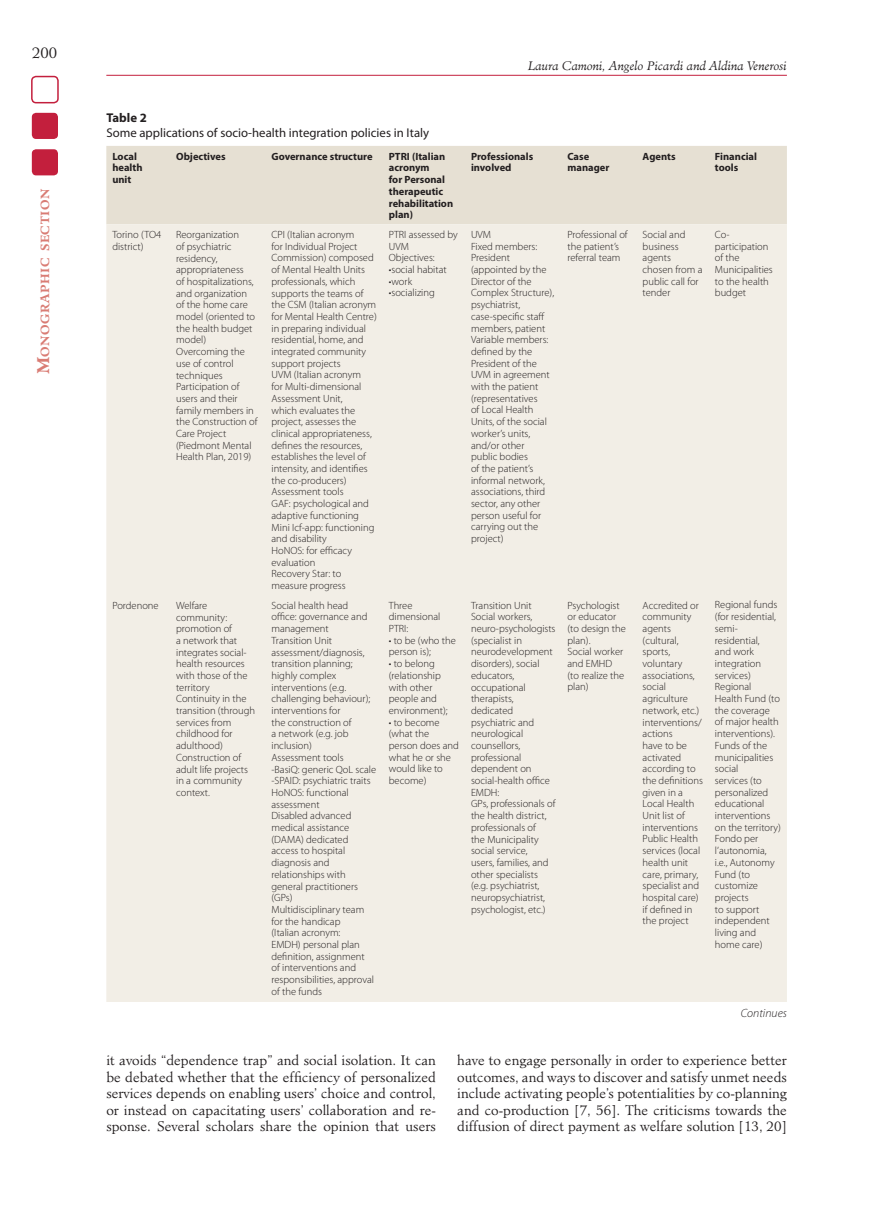
<style>
.page{position:relative;width:872px;height:1212px;background:#fff}
.page>*{position:absolute;margin:0;border:0;box-sizing:border-box;transform-origin:0 0}
.t1{font:300 15px "Minister Std";color:#231f20}
.t2{font:300 13.5px/16.5px "Minister Std";color:#231f20;text-align:justify}
.t3{font:12.75px "Myriad Pro";color:#231f20}
.t4{font:700 12.75px "Myriad Pro";color:#231f20}
.t5{font:italic 300 12px "Minister Std";color:#231f20}
.t6{font:italic 300 12px "Myriad Pro";color:#231f20}
.t7{font:700 11.55px "Minister Std";letter-spacing:.045em;color:#d97c74}
.t8{font:300 10.5px/11.7px "Myriad Pro";color:#231f20}
.t9{font:700 10.5px/11.7px "Myriad Pro";color:#231f20}
.s1{font-size:16.5px}
</style>
<div class="page">
<hr style="left:106px;top:75px;width:681px;height:1px;background:#c31f3d">
<div style="left:31px;top:76px;width:28px;height:27px;border:2px solid #c31f3d;border-radius:4px"></div>
<div style="left:32px;top:113px;width:26px;height:26px;background:#c31f3d;border-radius:4px"></div>
<div style="left:32px;top:149px;width:26px;height:26px;background:#c31f3d;border-radius:4px"></div>
<div style="left:106px;top:146px;width:681px;height:78px;background:#e6e0d3"></div>
<div style="left:106px;top:224px;width:681px;height:778px;background:#f2eee6"></div>
<h1 class="t1" style="left:32px;top:44px;width:27px">200</h1>
<p class="t7" style="left:38px;top:374px;width:187px;rotate:-90deg"><span class="s1">M</span>onographic section</p>
<p class="t5" style="left:528px;top:58px;width:260px">Laura Camoni, Angelo Picardi and Aldina Venerosi</p>
<p class="t4" style="left:106px;top:111px;width:42px">Table 2</p>
<p class="t3" style="left:106px;top:126px;width:324px">Some applications of socio-health integration policies in Italy</p>
<p class="t9" style="left:112px;top:151px;width:32px">Local health unit</p>
<p class="t9" style="left:176px;top:150px;width:51px">Objectives</p>
<p class="t9" style="left:271px;top:150px;width:103px">Governance structure</p>
<p class="t9" style="left:389px;top:150px;width:66px">PTRI (Italian acronym<br>for Personal therapeutic rehabilitation plan)</p>
<p class="t9" style="left:471px;top:150px;width:64px">Professionals involved</p>
<p class="t9" style="left:567px;top:150px;width:43px">Case manager</p>
<p class="t9" style="left:642px;top:150px;width:34px">Agents</p>
<p class="t9" style="left:715px;top:150px;width:44px">Financial tools</p>
<p class="t8" style="left:112px;top:229px;width:50px">Torino (TO4 district)</p>
<p class="t8" style="left:176px;top:229px;width:83px">Reorganization<br>of psychiatric residency, appropriateness<br>of hospitalizations, and organization of the home care model (oriented to the health budget model)<br>Overcoming the use of control techniques<br>Participation of users and their family members in the Construction of<br>Care Project (Piedmont Mental<br>Health Plan, 2019)</p>
<p class="t8" style="left:271px;top:229px;width:107px">CPI (Italian acronym<br>for Individual Project<br>Commission) composed of Mental Health Units professionals, which supports the teams of the CSM (Italian acronym for Mental Health Centre) in preparing individual residential, home, and integrated community support projects<br>UVM (Italian acronym<br>for Multi-dimensional<br>Assessment Unit,<br>which evaluates the project, assesses the clinical appropriateness, defines the resources, establishes the level of intensity, and identifies the co-producers)<br>Assessment tools<br>GAF: psychological and adaptive functioning<br>Mini Icf-app: functioning and disability<br>HoNOS: for efficacy evaluation<br>Recovery Star: to measure progress</p>
<p class="t8" style="left:389px;top:229px;width:70px">PTRI assessed by<br>UVM<br>Objectives:</p>
<p class="t8" style="left:471px;top:229px;width:85px">UVM<br>Fixed members:<br>President (appointed by the<br>Director of the<br>Complex Structure), psychiatrist, case-specific staff members, patient<br>Variable members: defined by the<br>President of the<br>UVM in agreement with the patient (representatives<br>of Local Health<br>Units, of the social worker’s units, and/or other<br>public bodies<br>of the patient’s informal network, associations, third sector, any other person useful for carrying out the project)</p>
<p class="t8" style="left:567px;top:229px;width:62px">Professional of the patient’s referral team</p>
<p class="t8" style="left:642px;top:229px;width:61px">Social and business agents chosen from a public call for tender</p>
<p class="t8" style="left:715px;top:229px;width:59px">Co&shy;participation of the<br>Municipalities to the health budget</p>
<p class="t8" style="left:389px;top:264px;width:59px">•social habitat</p>
<p class="t8" style="left:389px;top:276px;width:25px">•work</p>
<p class="t8" style="left:389px;top:287px;width:47px">•socializing</p>
<p class="t8" style="left:112px;top:600px;width:48px">Pordenone</p>
<p class="t8" style="left:176px;top:600px;width:80px">Welfare community: promotion of<br>a network that integrates social&shy;health resources with those of the territory<br>Continuity in the transition (through services from childhood for adulthood)<br>Construction of adult life projects in a community context.</p>
<p class="t8" style="left:271px;top:599px;width:106px">Social health head<br>office: governance and management<br>Transition Unit assessment/diagnosis, transition planning; highly complex interventions (e.g. challenging behaviour); interventions for<br>the construction of<br>a network (e.g. job inclusion)<br>Assessment tools<br>-BasiQ: generic QoL scale -SPAID: psychiatric traits<br>HoNOS: functional assessment<br>Disabled advanced medical assistance (DAMA) dedicated access to hospital diagnosis and relationships with general practitioners (GPs)<br>Multidisciplinary team for the handicap<br>(Italian acronym:<br>EMDH) personal plan definition, assignment<br>of interventions and responsibilities, approval of the funds</p>
<p class="t8" style="left:389px;top:599px;width:53px">Three dimensional<br>PTRI:</p>
<p class="t8" style="left:389px;top:634px;width:68px">• to be (who the person is);</p>
<p class="t8" style="left:389px;top:658px;width:60px">• to belong (relationship with other people and environment);</p>
<p class="t8" style="left:389px;top:716px;width:72px">• to become (what the person does and what he or she would like to become)</p>
<p class="t8" style="left:471px;top:599px;width:86px">Transition Unit<br>Social workers, neuro-psychologists (specialist in neurodevelopment disorders), social educators, occupational therapists, dedicated psychiatric and neurological counsellors, professional dependent on social-health office<br>EMDH:<br>GPs, professionals of the health district, professionals of<br>the Municipality social service,<br>users, families, and other specialists (e.g. psychiatrist, neuropsychiatrist, psychologist, etc.)</p>
<p class="t8" style="left:567px;top:599px;width:60px">Psychologist or educator (to design the plan).<br>Social worker and EMHD (to realize the plan)</p>
<p class="t8" style="left:642px;top:599px;width:62px">Accredited or community agents (cultural, sports, voluntary associations, social agriculture network, etc.) interventions/ actions<br>have to be activated according to the definitions given in a<br>Local Health<br>Unit list of interventions<br>Public Health services (local health unit care, primary, specialist and hospital care) if defined in the project</p>
<p class="t8" style="left:715px;top:599px;width:67px">Regional funds (for residential, semi&shy;residential,<br>and work integration services)<br>Regional<br>Health Fund (to the coverage<br>of major health interventions).<br>Funds of the municipalities social<br>services (to personalized educational interventions on the territory)<br>Fondo per l’autonomia, i.e., Autonomy<br>Fund (to customize projects<br>to support independent living and home care)</p>
<p class="t6" style="left:741px;top:1007px;width:48px">Continues</p>
<p class="t2" style="left:106px;top:1052px;width:331px">it avoids “dependence trap” and social isolation. It can be debated whether that the efficiency of personalized services depends on enabling users’ choice and control, or instead on capacitating users’ collaboration and re&shy;sponse. Several scholars share the opinion that users</p>
<p class="t2" style="left:457px;top:1052px;width:331px">have to engage personally in order to experience better outcomes, and ways to discover and satisfy unmet needs include activating people’s potentialities by co-planning and co-production [7, 56]. The criticisms towards the diffusion of direct payment as welfare solution [13, 20]</p>
</div>
